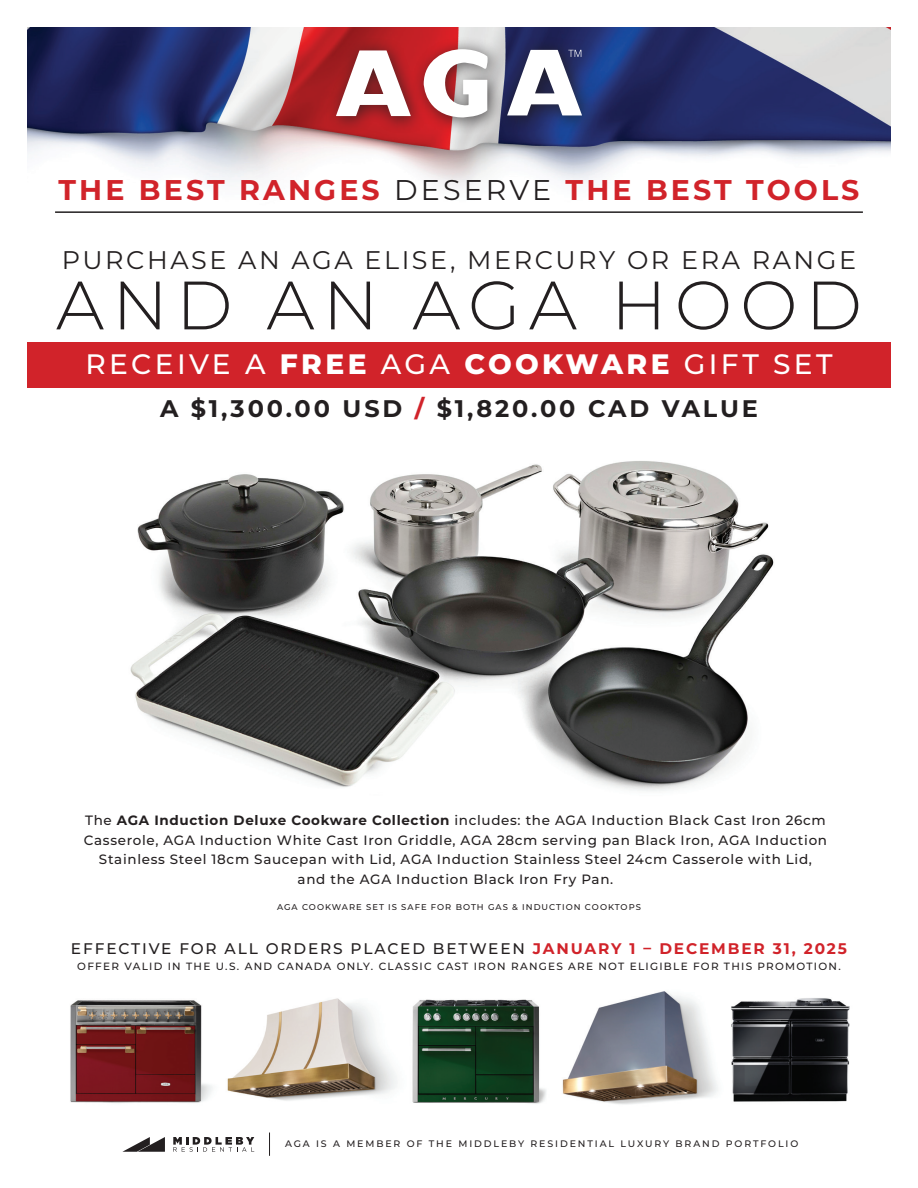
<style>
.page{position:relative;width:918px;height:1188px;background:#fff}
.page>*{position:absolute;margin:0;border:0;box-sizing:border-box;transform-origin:0 0}
.t1{font:300 68.25px "Montserrat";letter-spacing:.12em;color:#231f20}
.t2{font:700 28.5px "Montserrat";letter-spacing:.11em;color:#d1232a}
.t3{font:500 28.05px "Montserrat";letter-spacing:.12em;color:#fff}
.t4{font:25.5px "Montserrat";letter-spacing:.1em;color:#231f20}
.t5{font:700 24px "Montserrat";letter-spacing:.12em;color:#231f20}
.t6{font:500 15.45px "Montserrat";letter-spacing:.12em;color:#231f20}
.t7{font:500 13.5px/19.5px "Montserrat";letter-spacing:.05em;color:#231f20;text-align:center}
.t8{font:500 10.5px "Montserrat";letter-spacing:.12em;color:#231f20}
.t9{font:500 9.45px "Montserrat";letter-spacing:.2em;color:#231f20}
.t10{font:500 8.4px "Montserrat";letter-spacing:.12em;color:#231f20}
.s1{font-weight:400;color:#231f20}
.s2{font-weight:800}
.s3{color:#d1232a}
.s4{font-weight:700}
.s5{font-weight:700;color:#d1232a}
</style>
<div class="page">
<img style="left:130px;top:461px;width:644px;height:330px">
<div style="left:27px;top:342px;width:864px;height:46px;background:#d1232a"></div>
<img style="left:27px;top:27px;width:864px;height:161px">
<div style="left:325px;top:37px;width:273px;height:98px;background:#231f20;opacity:.75"></div>
<svg style="left:336px;top:50px;width:75px;height:66px"></svg>
<svg style="left:424px;top:49px;width:64px;height:69px"></svg>
<svg style="left:507px;top:50px;width:75px;height:65px"></svg>
<svg style="left:173px;top:1137px;width:81px;height:15px"></svg>
<svg style="left:122px;top:1137px;width:43px;height:15px"></svg>
<svg style="left:269px;top:1133px;width:1px;height:23px"></svg>
<img style="left:70px;top:1000px;width:143px;height:103px">
<img style="left:227px;top:998px;width:170px;height:103px">
<img style="left:412px;top:999px;width:134px;height:105px">
<img style="left:562px;top:991px;width:156px;height:114px">
<img style="left:731px;top:998px;width:119px;height:104px">
<hr style="left:55px;top:211px;width:808px;height:2px;background:#231f20">
<h2 class="t2" style="left:59px;top:169px;width:802px">THE BEST RANGES <span class="s1">DESERVE</span> THE BEST TOOLS</h2>
<h3 class="t4" style="left:62px;top:242px;width:796px">PURCHASE AN AGA ELISE, MERCURY OR ERA RANGE</h3>
<h1 class="t1" style="left:56px;top:259px;width:808px">AND AN AGA HOOD</h1>
<h3 class="t3" style="left:85px;top:345px;width:749px">RECEIVE A <span class="s2">FREE</span> AGA <span class="s2">COOKWARE</span> GIFT SET</h3>
<h3 class="t5" style="left:160px;top:392px;width:599px">A $1,300.00 USD <span class="s3">/</span> $1,820.00 CAD VALUE</h3>
<p class="t7" style="left:84px;top:810px;width:745px">The <span class="s4">AGA Induction Deluxe Cookware Collection</span> includes: the AGA Induction Black Cast Iron 26cm Casserole, AGA Induction White Cast Iron Griddle, AGA 28cm serving pan Black Iron, AGA Induction Stainless Steel 18cm Saucepan with Lid, AGA Induction Stainless Steel 24cm Casserole with Lid, and the AGA Induction Black Iron Fry Pan.</p>
<p class="t10" style="left:277px;top:901px;width:365px">AGA COOKWARE SET IS SAFE FOR BOTH GAS &amp; INDUCTION COOKTOPS</p>
<p class="t6" style="left:71px;top:938px;width:778px">EFFECTIVE FOR ALL ORDERS PLACED BETWEEN <span class="s5">JANUARY 1 – DECEMBER 31, 2025</span></p>
<p class="t8" style="left:77px;top:959px;width:765px">OFFER VALID IN THE U.S. AND CANADA ONLY. CLASSIC CAST IRON RANGES ARE NOT ELIGIBLE FOR THIS PROMOTION.</p>
<p class="t9" style="left:285px;top:1137px;width:515px">AGA IS A MEMBER OF THE MIDDLEBY RESIDENTIAL LUXURY BRAND PORTFOLIO</p>
</div>
